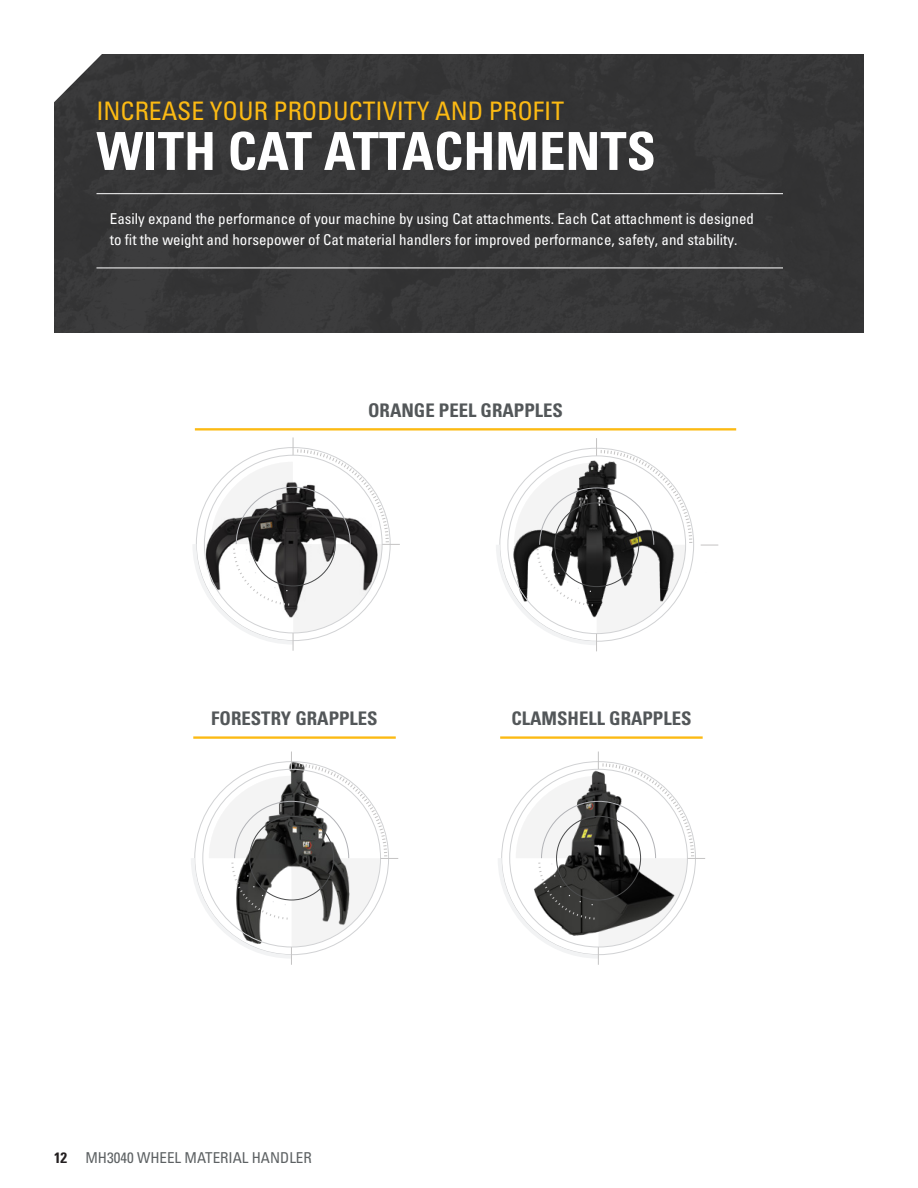
<style>
.page{position:relative;width:918px;height:1188px;background:#fff}
.page>*{position:absolute;margin:0;border:0;box-sizing:border-box;transform-origin:0 0}
.t1{font:52.5px "Univers LTCYR 67 Bold Cond";color:#fff}
.t2{font:condensed 25.5px "Univers LTCYR 57";color:#fcba13}
.t3{font:18.75px "Univers LTCYR 67 Bold Cond";color:#535759}
.t4{font:condensed 15px/21px "Univers LTCYR 57";color:#fff}
.t5{font:condensed 15px "Univers LTCYR 57";color:#5d6163}
.s1{font-family:"Univers LTCYR 67 Bold Cond";font-stretch:normal;color:#231f20}
</style>
<div class="page">
<div style="left:54px;top:54px;width:810px;height:279px;background:#363637"></div>
<hr style="left:96px;top:193px;width:687px;height:1px;background:#fff">
<hr style="left:96px;top:268px;width:687px;height:1px;background:#fff">
<svg style="left:701px;top:545px;width:17px;height:1px"></svg>
<svg style="left:496px;top:438px;width:197px;height:213px"></svg>
<svg style="left:193px;top:437px;width:207px;height:214px"></svg>
<hr style="left:195px;top:428px;width:541px;height:3px;background:#fcba13">
<svg style="left:191px;top:752px;width:207px;height:213px"></svg>
<hr style="left:193px;top:736px;width:203px;height:3px;background:#fcba13">
<svg style="left:498px;top:752px;width:207px;height:213px"></svg>
<hr style="left:500px;top:736px;width:203px;height:3px;background:#fcba13">
<h2 class="t2" style="left:96px;top:95px;width:469px">INCREASE YOUR PRODUCTIVITY AND PROFIT</h2>
<h1 class="t1" style="left:96px;top:119px;width:561px">WITH CAT ATTACHMENTS</h1>
<p class="t4" style="left:110px;top:208px;width:646px">Easily expand the performance of your machine by using Cat attachments. Each Cat attachment is designed to fit the weight and horsepower of Cat material handlers for improved performance, safety, and stability.</p>
<p class="t3" style="left:368px;top:399px;width:196px">ORANGE PEEL GRAPPLES</p>
<p class="t3" style="left:211px;top:707px;width:168px">FORESTRY GRAPPLES</p>
<p class="t3" style="left:511px;top:707px;width:182px">CLAMSHELL GRAPPLES</p>
<p class="t5" style="left:54px;top:1148px;width:259px"><span class="s1">12</span> MH3040 WHEEL MATERIAL HANDLER</p>
</div>
